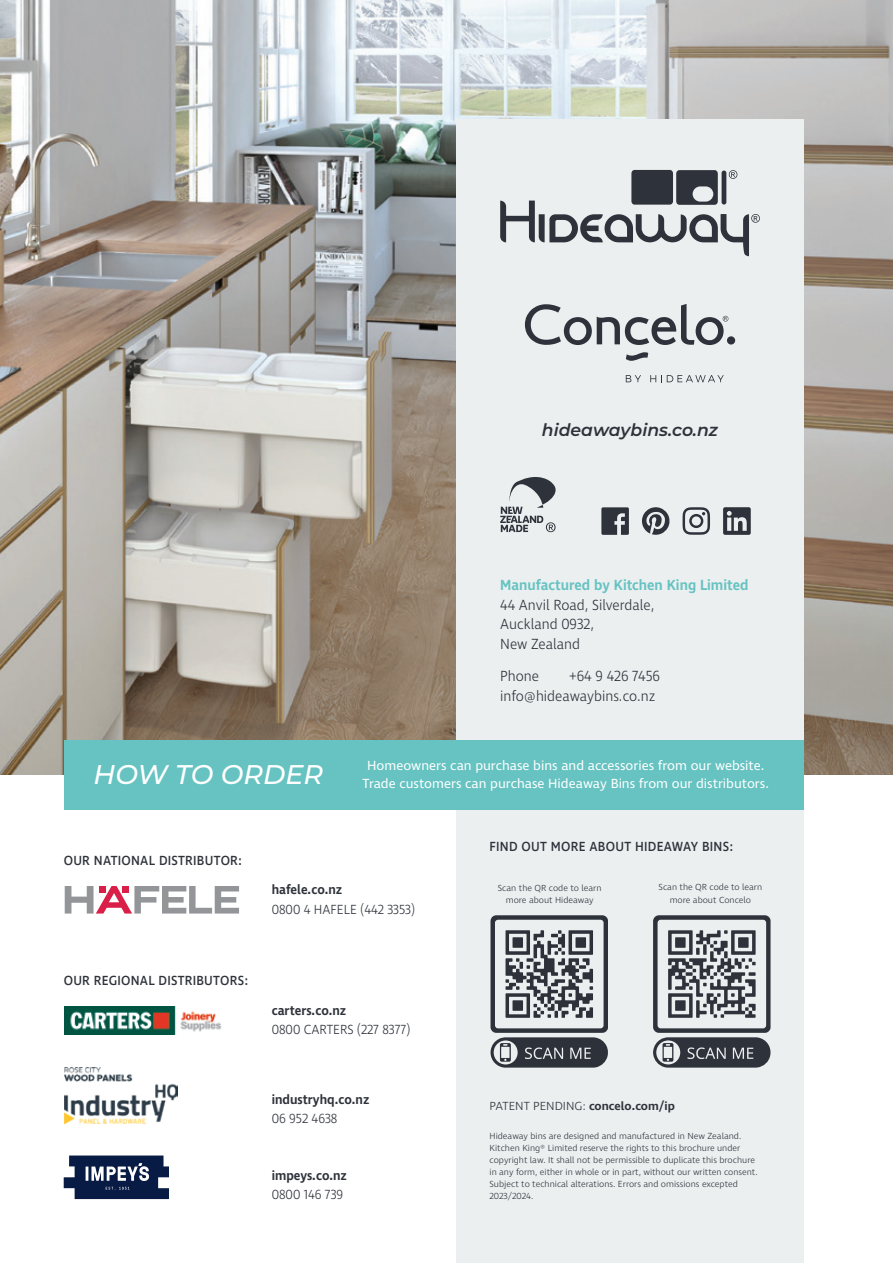
<style>
.page{position:relative;width:893px;height:1263px;background:#fff}
.page>*{position:absolute;margin:0;border:0;box-sizing:border-box;transform-origin:0 0}
.title_page_heading{font:italic 500 27px "Montserrat";color:#fff}
.sub_heading_-_helv{font:italic 600 17.25px "Montserrat";color:#2e323a}
.t1{font:300 15px/19.5px "Ingra";color:#2e323a;scale:.93 1}
.t2{font:600 15px "Ingra";color:#66c3c2;scale:.93 1}
.Body_9pt{font:13.5px/18px "Ingra";color:#fff;text-align:center}
.t3{font:500 13.5px "Ingra";letter-spacing:.02em;color:#2e323a;scale:.93 1}
.t4{font:300 13.5px "Ingra";color:#2e323a;scale:.93 1}
.t5{font:600 13.5px "Ingra";color:#2e323a;scale:.93 1}
.t6{font:300 12px "Ingra";color:#2e323a}
.Body_9pt-2{font:300 9px/12px "Ingra";color:#2e323a;text-align:center}
.s1{font-weight:600}
</style>
<div class="page">
<img style="left:0;top:0;width:893px;height:775px">
<img style="left:65px;top:1067px;width:113px;height:56px">
<svg style="left:65px;top:886px;width:174px;height:27px"></svg>
<img style="left:65px;top:1007px;width:157px;height:27px">
<svg style="left:64px;top:1155px;width:105px;height:44px"></svg>
<div style="left:456px;top:119px;width:348px;height:1144px;background:#eceff0"></div>
<svg style="left:626px;top:352px;width:22px;height:9px"></svg>
<div style="left:727px;top:336px;width:8px;height:9px;background:#2e323a;border-radius:50%"></div>
<svg style="left:626px;top:375px;width:15px;height:7px"></svg>
<svg style="left:650px;top:375px;width:74px;height:7px"></svg>
<svg style="left:525px;top:304px;width:203px;height:41px"></svg>
<svg style="left:500px;top:170px;width:260px;height:86px"></svg>
<svg style="left:642px;top:507px;width:28px;height:28px"></svg>
<svg style="left:601px;top:507px;width:28px;height:28px"></svg>
<svg style="left:683px;top:507px;width:27px;height:28px"></svg>
<svg style="left:723px;top:507px;width:28px;height:28px"></svg>
<svg style="left:500px;top:477px;width:56px;height:55px"></svg>
<svg style="left:653px;top:915px;width:117px;height:152px"></svg>
<svg style="left:490px;top:915px;width:118px;height:152px"></svg>
<div style="left:64px;top:740px;width:740px;height:69px;background:#66c3c2"></div>
<p class="sub_heading_-_helv" style="left:542px;top:418px;width:178px">hideawaybins.co.nz</p>
<p class="t2" style="left:500px;top:576px;width:268px">Manufactured by Kitchen King Limited</p>
<p class="t1" style="left:500px;top:596px;width:167px">44 Anvil Road, Silverdale,<br>Auckland 0932,<br>New Zealand</p>
<p class="t1" style="left:500px;top:667px;width:43px">Phone</p>
<p class="t1" style="left:569px;top:667px;width:99px">+64 9 426 7456</p>
<p class="t1" style="left:500px;top:687px;width:168px">info@hideawaybins.co.nz</p>
<p class="title_page_heading" style="left:94px;top:756px;width:231px">HOW TO ORDER</p>
<p class="Body_9pt" style="left:363px;top:757px;width:408px">Homeowners can purchase bins and accessories from our website.<br>Trade customers can purchase Hideaway Bins from our distributors.</p>
<p class="t3" style="left:64px;top:852px;width:193px">OUR NATIONAL DISTRIBUTOR:</p>
<p class="t3" style="left:64px;top:972px;width:200px">OUR REGIONAL DISTRIBUTORS:</p>
<p class="t5" style="left:272px;top:881px;width:77px">hafele.co.nz</p>
<p class="t4" style="left:272px;top:901px;width:156px">0800 4 HAFELE (442 3353)</p>
<p class="t5" style="left:272px;top:1002px;width:82px">carters.co.nz</p>
<p class="t4" style="left:272px;top:1021px;width:151px">0800 CARTERS (227 8377)</p>
<p class="t5" style="left:272px;top:1091px;width:106px">industryhq.co.nz</p>
<p class="t4" style="left:272px;top:1110px;width:72px">06 952 4638</p>
<p class="t5" style="left:272px;top:1167px;width:82px">impeys.co.nz</p>
<p class="t4" style="left:272px;top:1186px;width:79px">0800 146 739</p>
<p class="t3" style="left:490px;top:838px;width:263px">FIND OUT MORE ABOUT HIDEAWAY BINS:</p>
<p class="Body_9pt-2" style="left:498px;top:883px;width:105px">Scan the QR code to learn more about Hideaway</p>
<p class="Body_9pt-2" style="left:659px;top:882px;width:105px">Scan the QR code to learn more about Concelo</p>
<p class="t6" style="left:490px;top:1099px;width:187px">PATENT PENDING: <span class="s1">concelo.com/ip</span></p>
<p class="Body_9pt-2" style="left:490px;top:1130px;width:270px;text-align:left">Hideaway bins are designed and manufactured in New Zealand.<br>Kitchen King® Limited reserve the rights to this brochure under copyright law. It shall not be permissible to duplicate this brochure in any form, either in whole or in part, without our written consent.<br>Subject to technical alterations. Errors and omissions excepted 2023/2024.</p>
</div>
